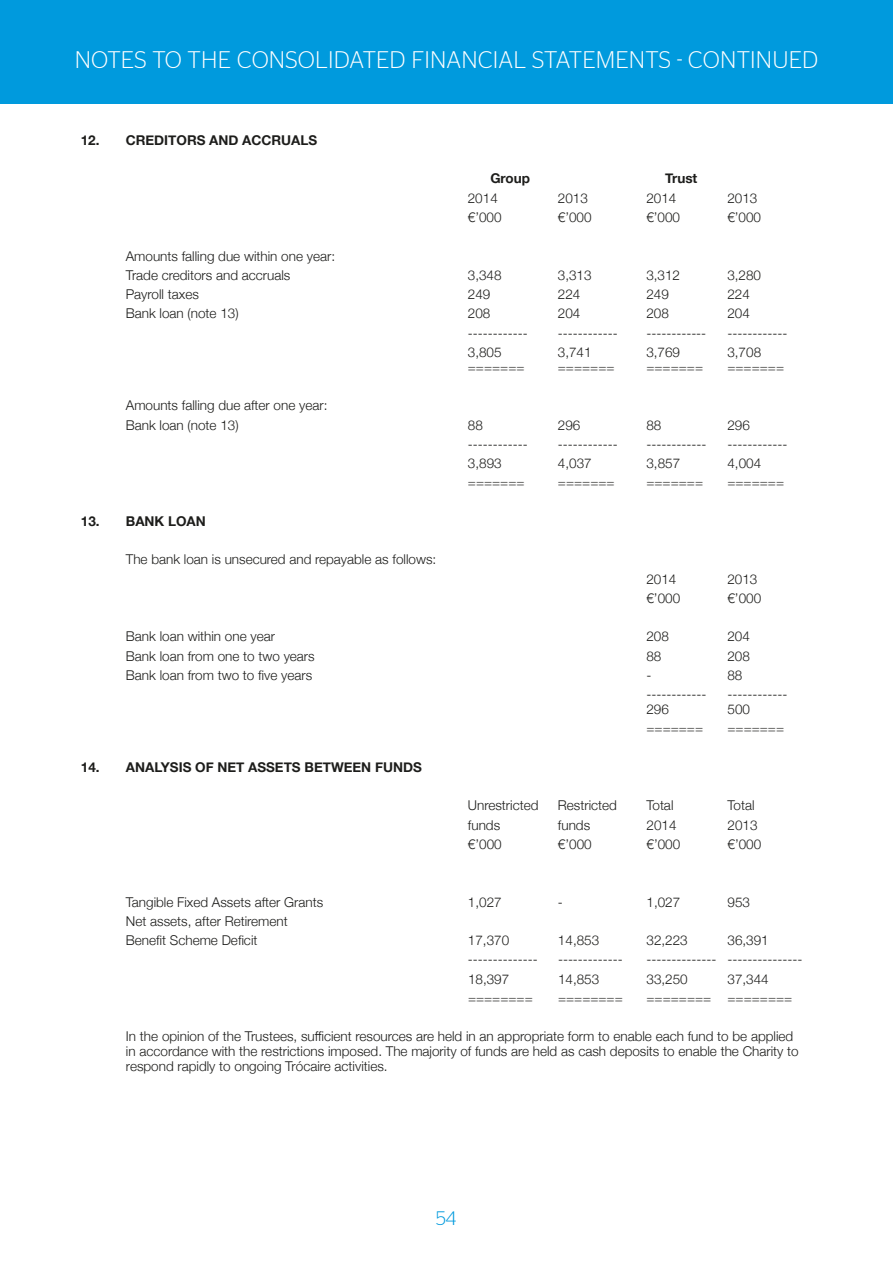
<style>
.page{position:relative;width:893px;height:1263px;background:#fff}
.page>*{position:absolute;margin:0;border:0;box-sizing:border-box;transform-origin:0 0}
.t1{font:300 24px "Stag Sans";letter-spacing:.01em;color:#fff}
.t2{font:300 19.5px "Stag Sans";color:#009add}
.t3{font:300 13.5px/19.2px "Helvetica Neue";color:#1d1d1b}
.t4{font:700 13.5px "Helvetica Neue";color:#1d1d1b}
</style>
<div class="page">
<div style="left:0;top:0;width:893px;height:104px;background:#009add"></div>
<h1 class="t1" style="left:75px;top:47px;width:745px">NOTES TO THE CONSOLIDATED FINANCIAL STATEMENTS - CONTINUED</h1>
<p class="t4" style="left:81px;top:130px;width:238px">12. CREDITORS AND ACCRUALS</p>
<p class="t3" style="left:126px;top:245px;width:211px">Amounts falling due within one year:<br>Trade creditors and accruals</p>
<p class="t4" style="left:490px;top:168px;width:41px">Group</p>
<p class="t4" style="left:665px;top:168px;width:34px">Trust</p>
<p class="t3" style="left:468px;top:188px;width:32px">2014</p>
<p class="t3" style="left:558px;top:188px;width:32px">2013</p>
<p class="t3" style="left:646px;top:188px;width:32px">2014</p>
<p class="t3" style="left:727px;top:188px;width:32px">2013</p>
<p class="t3" style="left:468px;top:207px;width:35px">€’000</p>
<p class="t3" style="left:558px;top:207px;width:35px">€’000</p>
<p class="t3" style="left:646px;top:207px;width:35px">€’000</p>
<p class="t3" style="left:727px;top:207px;width:35px">€’000</p>
<p class="t3" style="left:468px;top:265px;width:35px">3,348</p>
<p class="t3" style="left:558px;top:265px;width:35px">3,313</p>
<p class="t3" style="left:646px;top:265px;width:35px">3,312</p>
<p class="t3" style="left:727px;top:265px;width:35px">3,280</p>
<p class="t3" style="left:126px;top:284px;width:75px">Payroll taxes</p>
<p class="t3" style="left:468px;top:284px;width:24px">249</p>
<p class="t3" style="left:558px;top:284px;width:24px">224</p>
<p class="t3" style="left:646px;top:284px;width:24px">249</p>
<p class="t3" style="left:727px;top:284px;width:24px">224</p>
<p class="t3" style="left:126px;top:303px;width:114px">Bank loan (note 13)</p>
<p class="t3" style="left:468px;top:303px;width:24px">208</p>
<p class="t3" style="left:558px;top:303px;width:24px">204</p>
<p class="t3" style="left:646px;top:303px;width:24px">208</p>
<p class="t3" style="left:727px;top:303px;width:24px">204</p>
<p class="t3" style="left:468px;top:322px;width:61px">------------</p>
<p class="t3" style="left:558px;top:322px;width:61px">------------</p>
<p class="t3" style="left:646px;top:322px;width:61px">------------</p>
<p class="t3" style="left:727px;top:322px;width:61px">------------</p>
<p class="t3" style="left:468px;top:342px;width:35px">3,805</p>
<p class="t3" style="left:558px;top:342px;width:35px">3,741</p>
<p class="t3" style="left:646px;top:342px;width:35px">3,769</p>
<p class="t3" style="left:727px;top:342px;width:35px">3,708</p>
<p class="t3" style="left:468px;top:357px;width:58px">=======</p>
<p class="t3" style="left:558px;top:357px;width:58px">=======</p>
<p class="t3" style="left:646px;top:357px;width:58px">=======</p>
<p class="t3" style="left:727px;top:357px;width:58px">=======</p>
<p class="t3" style="left:126px;top:395px;width:203px">Amounts falling due after one year:<br>Bank loan (note 13)</p>
<p class="t3" style="left:468px;top:414px;width:17px">88</p>
<p class="t3" style="left:558px;top:414px;width:24px">296</p>
<p class="t3" style="left:646px;top:414px;width:17px">88</p>
<p class="t3" style="left:727px;top:414px;width:24px">296</p>
<p class="t3" style="left:468px;top:434px;width:61px">------------</p>
<p class="t3" style="left:558px;top:434px;width:61px">------------</p>
<p class="t3" style="left:646px;top:434px;width:61px">------------</p>
<p class="t3" style="left:727px;top:434px;width:61px">------------</p>
<p class="t3" style="left:468px;top:453px;width:35px">3,893</p>
<p class="t3" style="left:558px;top:453px;width:35px">4,037</p>
<p class="t3" style="left:646px;top:453px;width:35px">3,857</p>
<p class="t3" style="left:727px;top:453px;width:35px">4,004</p>
<p class="t3" style="left:468px;top:472px;width:58px">=======</p>
<p class="t3" style="left:558px;top:472px;width:58px">=======</p>
<p class="t3" style="left:646px;top:472px;width:58px">=======</p>
<p class="t3" style="left:727px;top:472px;width:58px">=======</p>
<p class="t4" style="left:81px;top:510px;width:127px">13. BANK LOAN</p>
<p class="t3" style="left:126px;top:549px;width:312px">The bank loan is unsecured and repayable as follows:</p>
<p class="t3" style="left:646px;top:568px;width:32px">2014</p>
<p class="t3" style="left:727px;top:568px;width:32px">2013</p>
<p class="t3" style="left:646px;top:588px;width:35px">€’000</p>
<p class="t3" style="left:727px;top:588px;width:35px">€’000</p>
<p class="t3" style="left:126px;top:626px;width:151px">Bank loan within one year</p>
<p class="t3" style="left:646px;top:626px;width:24px">208</p>
<p class="t3" style="left:727px;top:626px;width:24px">204</p>
<p class="t3" style="left:126px;top:645px;width:190px">Bank loan from one to two years</p>
<p class="t3" style="left:646px;top:645px;width:17px">88</p>
<p class="t3" style="left:727px;top:645px;width:24px">208</p>
<p class="t3" style="left:126px;top:665px;width:188px">Bank loan from two to five years</p>
<p class="t3" style="left:646px;top:665px;width:6px">-</p>
<p class="t3" style="left:727px;top:665px;width:17px">88</p>
<p class="t3" style="left:646px;top:684px;width:61px">------------</p>
<p class="t3" style="left:727px;top:684px;width:61px">------------</p>
<p class="t3" style="left:646px;top:699px;width:24px">296</p>
<p class="t3" style="left:727px;top:699px;width:24px">500</p>
<p class="t3" style="left:646px;top:718px;width:58px">=======</p>
<p class="t3" style="left:727px;top:718px;width:58px">=======</p>
<p class="t4" style="left:81px;top:756px;width:342px">14. ANALYSIS OF NET ASSETS BETWEEN FUNDS</p>
<p class="t3" style="left:468px;top:795px;width:72px">Unrestricted</p>
<p class="t3" style="left:558px;top:795px;width:61px">Restricted</p>
<p class="t3" style="left:646px;top:795px;width:29px">Total</p>
<p class="t3" style="left:727px;top:795px;width:29px">Total</p>
<p class="t3" style="left:468px;top:814px;width:34px">funds</p>
<p class="t3" style="left:558px;top:814px;width:34px">funds</p>
<p class="t3" style="left:646px;top:814px;width:32px">2014</p>
<p class="t3" style="left:727px;top:814px;width:32px">2013</p>
<p class="t3" style="left:468px;top:834px;width:35px">€’000</p>
<p class="t3" style="left:558px;top:834px;width:35px">€’000</p>
<p class="t3" style="left:646px;top:834px;width:35px">€’000</p>
<p class="t3" style="left:727px;top:834px;width:35px">€’000</p>
<p class="t3" style="left:126px;top:891px;width:199px">Tangible Fixed Assets after Grants</p>
<p class="t3" style="left:468px;top:891px;width:35px">1,027</p>
<p class="t3" style="left:558px;top:891px;width:6px">-</p>
<p class="t3" style="left:646px;top:891px;width:35px">1,027</p>
<p class="t3" style="left:727px;top:891px;width:24px">953</p>
<p class="t3" style="left:126px;top:911px;width:163px">Net assets, after Retirement<br>Benefit Scheme Deficit</p>
<p class="t3" style="left:468px;top:930px;width:43px">17,370</p>
<p class="t3" style="left:558px;top:930px;width:43px">14,853</p>
<p class="t3" style="left:646px;top:930px;width:43px">32,223</p>
<p class="t3" style="left:727px;top:930px;width:43px">36,391</p>
<p class="t3" style="left:468px;top:949px;width:71px">--------------</p>
<p class="t3" style="left:558px;top:949px;width:66px">-------------</p>
<p class="t3" style="left:646px;top:949px;width:157px">-------------- ---------------</p>
<p class="t3" style="left:468px;top:968px;width:43px">18,397</p>
<p class="t3" style="left:558px;top:968px;width:43px">14,853</p>
<p class="t3" style="left:646px;top:968px;width:43px">33,250</p>
<p class="t3" style="left:727px;top:968px;width:43px">37,344</p>
<p class="t3" style="left:468px;top:988px;width:66px">========</p>
<p class="t3" style="left:558px;top:988px;width:66px">========</p>
<p class="t3" style="left:646px;top:988px;width:147px">======== ========</p>
<p class="t3" style="left:126px;top:1028px;width:674px;line-height:15px">In the opinion of the Trustees, sufficient resources are held in an appropriate form to enable each fund to be applied in accordance with the restrictions imposed. The majority of funds are held as cash deposits to enable the Charity to respond rapidly to ongoing Trócaire activities.</p>
<h2 class="t2" style="left:436px;top:1207px;width:22px">54</h2>
</div>
